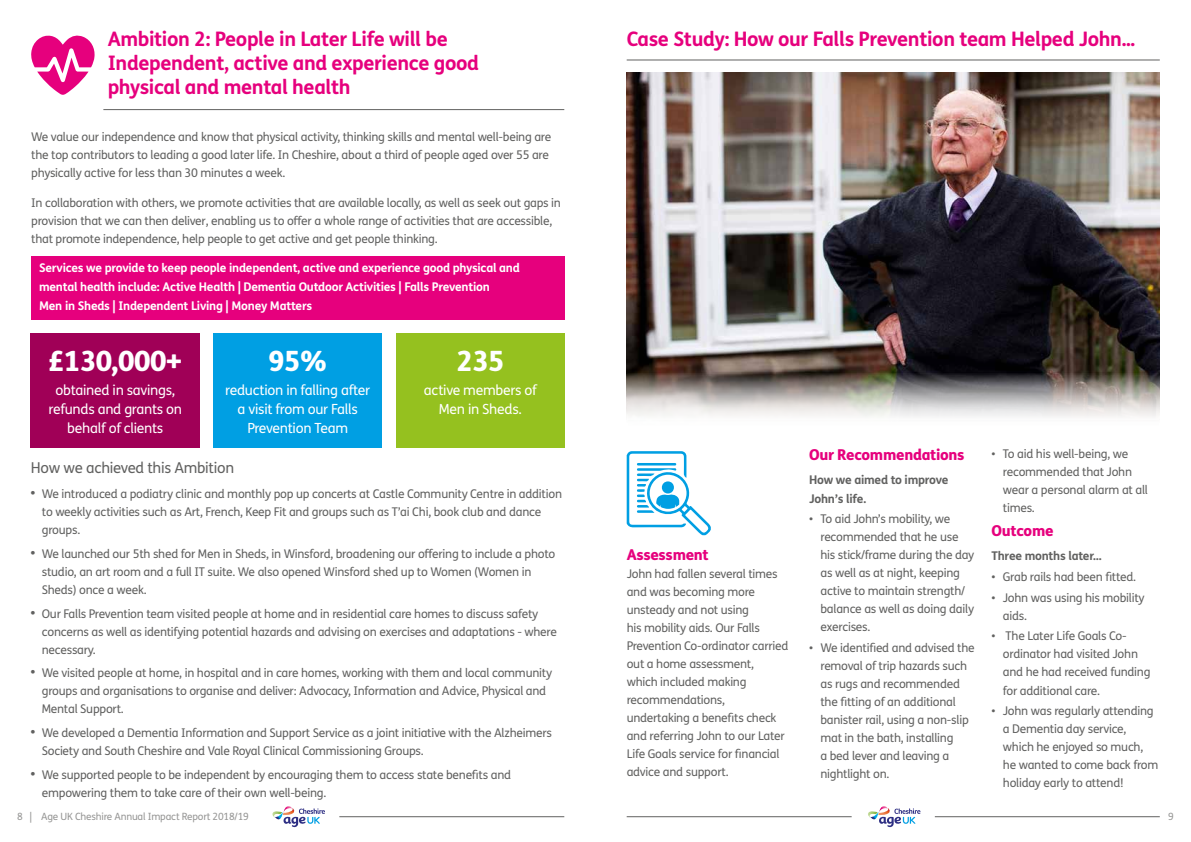
<style>
.page{position:relative;width:1191px;height:842px;background:#fff}
.page>*{position:absolute;margin:0;border:0;box-sizing:border-box;transform-origin:0 0}
.t1{font:800 28px "FS Me Pro";letter-spacing:-.02em;color:#fff}
.t2{font:700 20px/24px "FS Me Pro";letter-spacing:-.02em;color:#e6007d}
.t3{font:800 15px "FS Me Pro";letter-spacing:-.02em;color:#e6007d}
.t4{font:15px "FS Me Pro";letter-spacing:-.02em;color:#616160}
.t5{font:14px/19px "FS Me Pro";letter-spacing:-.02em;color:#fff;text-align:center}
.t6{font:12px/18px "FS Me Pro";letter-spacing:-.02em;color:#616160}
.t7{font:700 12px/19px "FS Me Pro";letter-spacing:-.02em;color:#fff}
.t8{font:700 12px/19px "FS Me Pro";letter-spacing:-.02em;color:#616160}
.t9{font:10px "FS Me Pro";letter-spacing:-.02em;color:#969695}
.s1{font-size:15px}
</style>
<div class="page">
<img style="left:626px;top:72px;width:533px;height:345px">
<svg style="left:272px;top:806px;width:53px;height:21px"></svg>
<svg style="left:868px;top:806px;width:52px;height:21px"></svg>
<hr style="left:934px;top:816px;width:225px;height:1px;background:#616160">
<hr style="left:339px;top:816px;width:225px;height:1px;background:#616160">
<hr style="left:626px;top:816px;width:225px;height:1px;background:#616160">
<hr style="left:103px;top:109px;width:461px;height:1px;background:#616160">
<hr style="left:626px;top:60px;width:533px;height:1px;background:#616160">
<svg style="left:31px;top:35px;width:64px;height:60px"></svg>
<div style="left:213px;top:334px;width:169px;height:114px;background:#009fe3"></div>
<svg style="left:626px;top:451px;width:85px;height:84px"></svg>
<div style="left:662px;top:481px;width:12px;height:12px;background:#009fe3;border-radius:50%"></div>
<div style="left:396px;top:334px;width:169px;height:114px;background:#95c11f"></div>
<div style="left:30px;top:334px;width:170px;height:114px;background:#a00057"></div>
<div style="left:31px;top:257px;width:533px;height:63px;background:#e6007d"></div>
<h2 class="t2" style="left:108px;top:26px;width:373px">Ambition 2: People in Later Life will be<br>Independent, active and experience good physical and mental health</h2>
<h2 class="t2" style="left:626px;top:26px;width:510px">Case Study: How our Falls Prevention team Helped John...</h2>
<p class="t6" style="left:31px;top:128px;width:521px">We value our independence and know that physical activity, thinking skills and mental well-being are the top contributors to leading a good later life. In Cheshire, about a third of people aged over 55 are physically active for less than 30 minutes a week.</p>
<p class="t6" style="left:31px;top:193px;width:531px">In collaboration with others, we promote activities that are available locally, as well as seek out gaps in provision that we can then deliver, enabling us to offer a whole range of activities that are accessible, that promote independence, help people to get active and get people thinking.</p>
<p class="t7" style="left:39px;top:258px;width:482px">Services we provide to keep people independent, active and experience good physical and mental health include: Active Health | Dementia Outdoor Activities | Falls Prevention<br>Men in Sheds | Independent Living | Money Matters</p>
<h1 class="t1" style="left:48px;top:338px;width:136px">£130,000+</h1>
<h1 class="t1" style="left:268px;top:338px;width:61px">95%</h1>
<h1 class="t1" style="left:456px;top:338px;width:50px">235</h1>
<p class="t5" style="left:49px;top:381px;width:135px">obtained in savings, refunds and grants on behalf of clients</p>
<p class="t5" style="left:225px;top:381px;width:146px">reduction in falling after a visit from our Falls<br>Prevention Team</p>
<p class="t5" style="left:424px;top:381px;width:114px">active members of<br>Men in Sheds.</p>
<p class="t4" style="left:31px;top:458px;width:205px">How we achieved this Ambition</p>
<p class="t6" style="left:42px;top:485px;width:522px;text-indent:-11px"><span class="s1">•</span> We introduced a podiatry clinic and monthly pop up concerts at Castle Community Centre in addition to weekly activities such as Art, French, Keep Fit and groups such as T’ai Chi, book club and dance groups.</p>
<p class="t6" style="left:42px;top:544px;width:515px;text-indent:-11px"><span class="s1">•</span> We launched our 5th shed for Men in Sheds, in Winsford, broadening our offering to include a photo studio, an art room and a full IT suite. We also opened Winsford shed up to Women (Women in<br>Sheds) once a week.</p>
<p class="t6" style="left:42px;top:604px;width:517px;text-indent:-11px"><span class="s1">•</span> Our Falls Prevention team visited people at home and in residential care homes to discuss safety concerns as well as identifying potential hazards and advising on exercises and adaptations - where necessary.</p>
<p class="t6" style="left:42px;top:664px;width:512px;text-indent:-11px"><span class="s1">•</span> We visited people at home, in hospital and in care homes, working with them and local community groups and organisations to organise and deliver: Advocacy, Information and Advice, Physical and<br>Mental Support.</p>
<p class="t6" style="left:42px;top:723px;width:511px;text-indent:-11px"><span class="s1">•</span> We developed a Dementia Information and Support Service as a joint initiative with the Alzheimers<br>Society and South Cheshire and Vale Royal Clinical Commissioning Groups.</p>
<p class="t6" style="left:42px;top:765px;width:471px;text-indent:-11px"><span class="s1">•</span> We supported people to be independent by encouraging them to access state benefits and empowering them to take care of their own well-being.</p>
<p class="t3" style="left:626px;top:543px;width:84px">Assessment</p>
<p class="t6" style="left:626px;top:564px;width:163px">John had fallen several times and was becoming more unsteady and not using<br>his mobility aids. Our Falls<br>Prevention Co-ordinator carried out a home assessment,<br>which included making recommendations, undertaking a benefits check and referring John to our Later<br>Life Goals service for financial advice and support.</p>
<p class="t3" style="left:809px;top:443px;width:157px">Our Recommendations</p>
<p class="t8" style="left:809px;top:469px;width:141px">How we aimed to improve<br>John’s life.</p>
<p class="t6" style="left:820px;top:510px;width:155px;text-indent:-11px">• To aid John’s mobility, we recommended that he use his stick/frame during the day as well as at night, keeping active to maintain strength/ balance as well as doing daily exercises.</p>
<p class="t6" style="left:820px;top:639px;width:156px;text-indent:-11px">• We identified and advised the removal of trip hazards such as rugs and recommended the fitting of an additional banister rail, using a non-slip mat in the bath, installing<br>a bed lever and leaving a nightlight on.</p>
<p class="t6" style="left:1003px;top:444px;width:147px;text-indent:-11px">• To aid his well-being, we recommended that John wear a personal alarm at all times.</p>
<p class="t3" style="left:991px;top:519px;width:64px">Outcome</p>
<p class="t8" style="left:991px;top:546px;width:112px">Three months later…</p>
<p class="t6" style="left:991px;top:567px;width:146px">• Grab rails had been fitted.</p>
<p class="t6" style="left:1003px;top:588px;width:143px;text-indent:-11px">• John was using his mobility aids.</p>
<p class="t6" style="left:1003px;top:627px;width:149px;text-indent:-11px">• The Later Life Goals Co&shy;ordinator had visited John and he had received funding for additional care.</p>
<p class="t6" style="left:1003px;top:702px;width:157px;text-indent:-11px">• John was regularly attending a Dementia day service, which he enjoyed so much, he wanted to come back from holiday early to attend!</p>
<p class="t9" style="left:17px;top:810px;width:233px">8 | Age UK Cheshire Annual Impact Report 2018/19</p>
<p class="t9" style="left:1168px;top:810px;width:7px">9</p>
</div>
